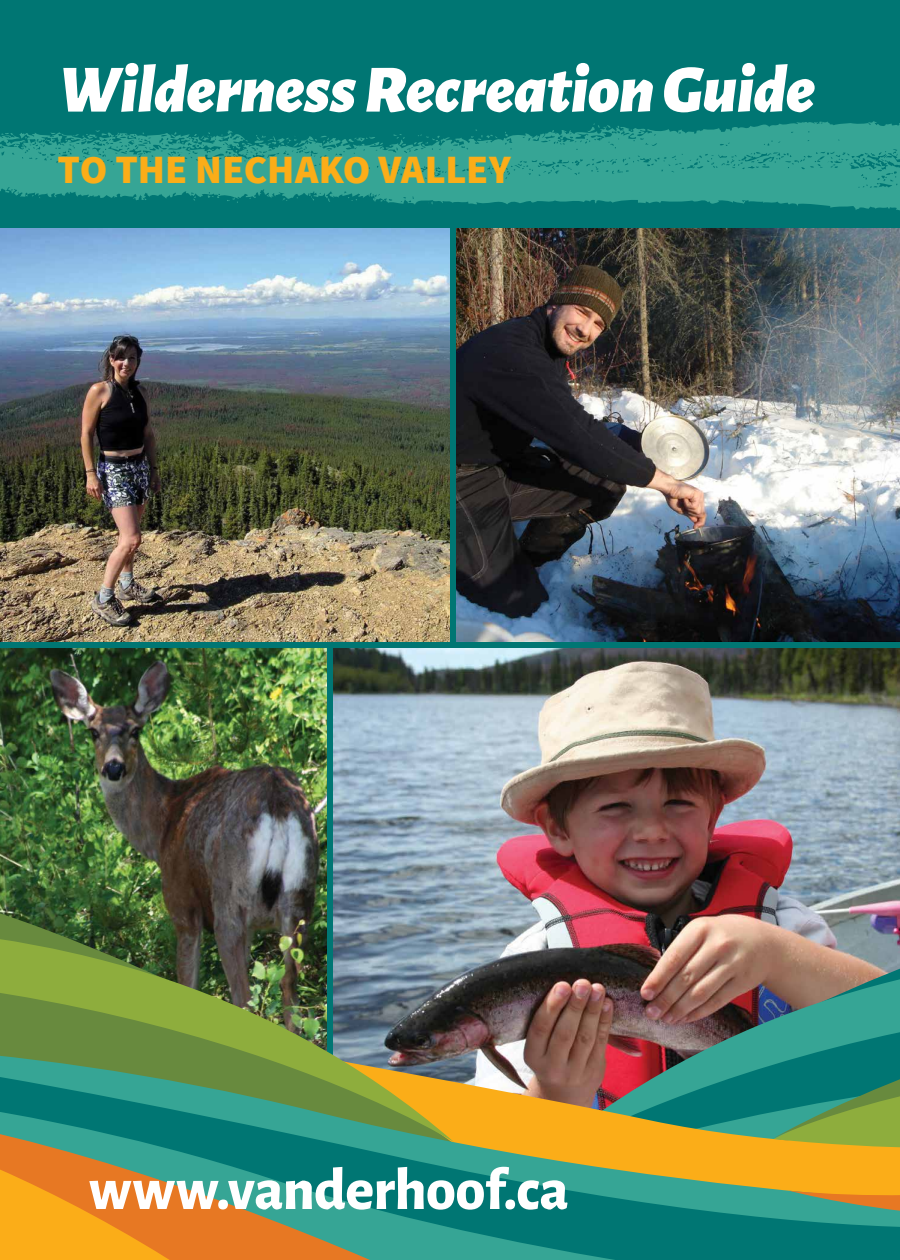
<style>
.page{position:relative;width:900px;height:1260px;background:#007673}
.page>*{position:absolute;margin:0;border:0;box-sizing:border-box;transform-origin:0 0}
.t1{font:italic 900 67.5px "Alegreya Sans";letter-spacing:-.01em;color:#fff}
.t2{font:800 60px "Alegreya Sans";letter-spacing:-.01em;color:#fff}
.t3{font:900 40px "Source Sans Pro";letter-spacing:-.005em;color:#fbad18}
</style>
<div class="page">
<img style="left:0;top:648px;width:326px;height:163px">
<img style="left:333px;top:648px;width:567px;height:270px">
<img style="left:457px;top:229px;width:443px;height:413px">
<svg style="left:0;top:121px;width:900px;height:90px;fill:#36a595"></svg>
<img style="left:531px;top:835px;width:369px;height:83px">
<img style="left:477px;top:918px;width:423px;height:110px">
<svg style="left:454px;top:825px;width:23px;height:203px;background:#7a8791"></svg>
<img style="left:454px;top:1031px;width:115px;height:69px">
<img style="left:0;top:811px;width:454px;height:289px">
<img style="left:569px;top:949px;width:331px;height:278px">
<svg style="left:0;top:1100px;width:663px;height:160px"></svg>
<img style="left:0;top:229px;width:450px;height:413px">
<p class="t1" style="left:59px;top:36px;width:758px">Wilderness Recreation Guide</p>
<p class="t3" style="left:57px;top:142px;width:455px">TO THE NECHAKO VALLEY</p>
<p class="t2" style="left:89px;top:1144px;width:482px">www.vanderhoof.ca</p>
</div>
